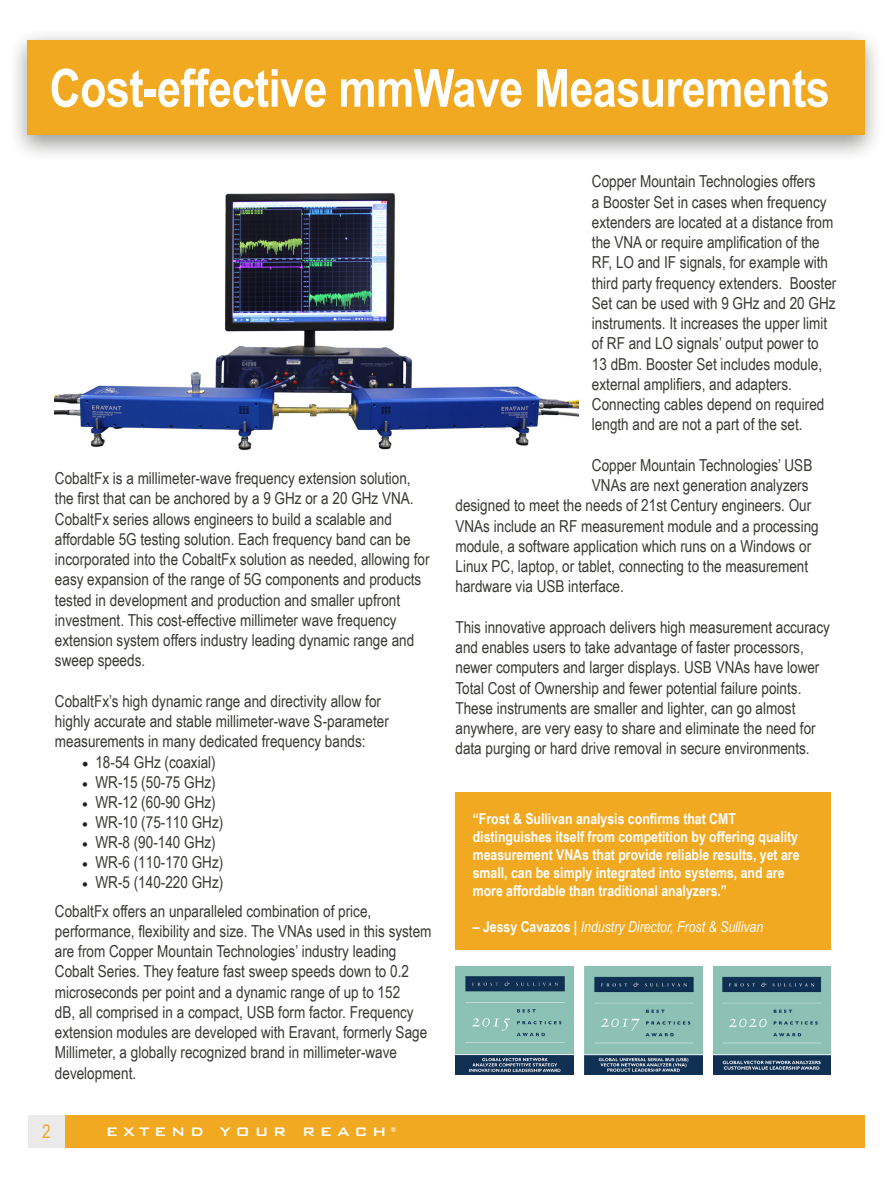
<style>
.page{position:relative;width:893px;height:1188px;background:#fff}
.page>*{position:absolute;margin:0;border:0;box-sizing:border-box;transform-origin:0 0}
.t1{font:700 54px "Arial Narrow";letter-spacing:-.01em;color:#fff}
.t2{font:700 52.5px "Arial Narrow";letter-spacing:-.01em;color:#fff}
.t3{font:18.75px "Arial Narrow";color:#f2a922}
.INSIDE_TEXT{font:16.5px/20.2px "Arial Narrow";color:#383935}
.t4{font:500 16.5px "Bank Gothic";letter-spacing:.28em;color:#fff}
.t5{font:700 15px/18px "Arial Narrow";color:#fff}
.t6{font:italic 15px "Arial Narrow";color:#fff}
.t7{font:700 7.05px "Arial Narrow";color:#fff}
.s1{font-weight:400}
.s2{font-family:"Minion Pro";font-size:18px;color:#231f20}
.s3{font-family:"Minion Pro";color:#231f20}
.s4{font-weight:700;font-style:normal}
</style>
<div class="page">
<div style="left:28px;top:1115px;width:37px;height:33px;background:#ebe9e9"></div>
<div style="left:65px;top:1115px;width:800px;height:33px;background:#f2a922"></div>
<div style="left:8px;top:28px;width:875px;height:134px;background:#383935;opacity:.3"></div>
<div style="left:28px;top:40px;width:837px;height:95px;background:#f2a922"></div>
<div style="left:455px;top:792px;width:376px;height:157px;background:#f2a922"></div>
<img style="left:584px;top:966px;width:118px;height:109px">
<img style="left:456px;top:966px;width:117px;height:108px">
<img style="left:713px;top:966px;width:118px;height:109px">
<img style="left:54px;top:193px;width:524px;height:258px">
<p class="t1" style="left:50px;top:47px;width:427px">Cobalt Series: <span class="s1">9 GHz</span></p>
<p class="t2" style="left:50px;top:48px;width:782px">Cost-effective mmWave Measurements</p>
<p class="INSIDE_TEXT" style="left:55px;top:468px;width:376px">CobaltFx is a millimeter-wave frequency extension solution, the first that can be anchored by a 9 GHz or a 20 GHz VNA.<br>CobaltFx series allows engineers to build a scalable and affordable 5G testing solution. Each frequency band can be incorporated into the CobaltFx solution as needed, allowing for easy expansion of the range of 5G components and products tested in development and production and smaller upfront investment. This cost-effective millimeter wave frequency extension system offers industry leading dynamic range and sweep speeds.</p>
<p class="INSIDE_TEXT" style="left:55px;top:690px;width:335px">CobaltFx’s high dynamic range and directivity allow for highly accurate and stable millimeter-wave S-parameter measurements in many dedicated frequency bands:</p>
<p class="INSIDE_TEXT" style="left:82px;top:751px;width:135px"><span class="s2">•</span> 18-54 GHz (coaxial)</p>
<p class="INSIDE_TEXT" style="left:82px;top:771px;width:135px"><span class="s3">•</span> WR-15 (50-75 GHz)</p>
<p class="INSIDE_TEXT" style="left:82px;top:791px;width:135px"><span class="s3">•</span> WR-12 (60-90 GHz)</p>
<p class="INSIDE_TEXT" style="left:82px;top:812px;width:143px"><span class="s3">•</span> WR-10 (75-110 GHz)</p>
<p class="INSIDE_TEXT" style="left:82px;top:832px;width:135px"><span class="s3">•</span> WR-8 (90-140 GHz)</p>
<p class="INSIDE_TEXT" style="left:82px;top:852px;width:143px"><span class="s3">•</span> WR-6 (110-170 GHz)</p>
<p class="INSIDE_TEXT" style="left:82px;top:872px;width:143px"><span class="s3">•</span> WR-5 (140-220 GHz)</p>
<p class="INSIDE_TEXT" style="left:55px;top:900px;width:378px">CobaltFx offers an unparalleled combination of price, performance, flexibility and size. The VNAs used in this system are from Copper Mountain Technologies’ industry leading Cobalt Series. They feature fast sweep speeds down to 0.2 microseconds per point and a dynamic range of up to 152<br>dB, all comprised in a compact, USB form factor. Frequency extension modules are developed with Eravant, formerly Sage Millimeter, a globally recognized brand in millimeter-wave development.</p>
<p class="t3" style="left:42px;top:1117px;width:10px">2</p>
<p class="t4" style="left:106px;top:1119px;width:282px">EXTEND YOUR REACH</p>
<p class="t7" style="left:391px;top:1124px;width:6px">®</p>
<p class="INSIDE_TEXT" style="left:592px;top:171px;width:246px">Copper Mountain Technologies offers<br>a Booster Set in cases when frequency extenders are located at a distance from the VNA or require amplification of the RF, LO and IF signals, for example with third party frequency extenders. Booster Set can be used with 9 GHz and 20 GHz instruments. It increases the upper limit of RF and LO signals’ output power to 13 dBm. Booster Set includes module, external amplifiers, and adapters.<br>Connecting cables depend on required length and are not a part of the set.</p>
<p class="INSIDE_TEXT" style="left:592px;top:454px;width:222px">Copper Mountain Technologies’ USB</p>
<p class="INSIDE_TEXT" style="left:592px;top:475px;width:218px">VNAs are next generation analyzers</p>
<p class="INSIDE_TEXT" style="left:455px;top:495px;width:357px">designed to meet the needs of 21st Century engineers. Our</p>
<p class="INSIDE_TEXT" style="left:455px;top:515px;width:365px">VNAs include an RF measurement module and a processing</p>
<p class="INSIDE_TEXT" style="left:455px;top:535px;width:357px">module, a software application which runs on a Windows or</p>
<p class="INSIDE_TEXT" style="left:455px;top:556px;width:354px">Linux PC, laptop, or tablet, connecting to the measurement</p>
<p class="INSIDE_TEXT" style="left:455px;top:576px;width:170px">hardware via USB interface.</p>
<p class="INSIDE_TEXT" style="left:455px;top:616px;width:376px">This innovative approach delivers high measurement accuracy and enables users to take advantage of faster processors, newer computers and larger displays. USB VNAs have lower Total Cost of Ownership and fewer potential failure points.<br>These instruments are smaller and lighter, can go almost anywhere, are very easy to share and eliminate the need for data purging or hard drive removal in secure environments.</p>
<p class="t5" style="left:473px;top:809px;width:328px">“Frost &amp; Sullivan analysis confirms that CMT distinguishes itself from competition by offering quality measurement VNAs that provide reliable results, yet are small, can be simply integrated into systems, and are more affordable than traditional analyzers.”</p>
<p class="t6" style="left:473px;top:916px;width:292px"><span class="s4">– Jessy Cavazos |</span> Industry Director, Frost &amp; Sullivan</p>
</div>
